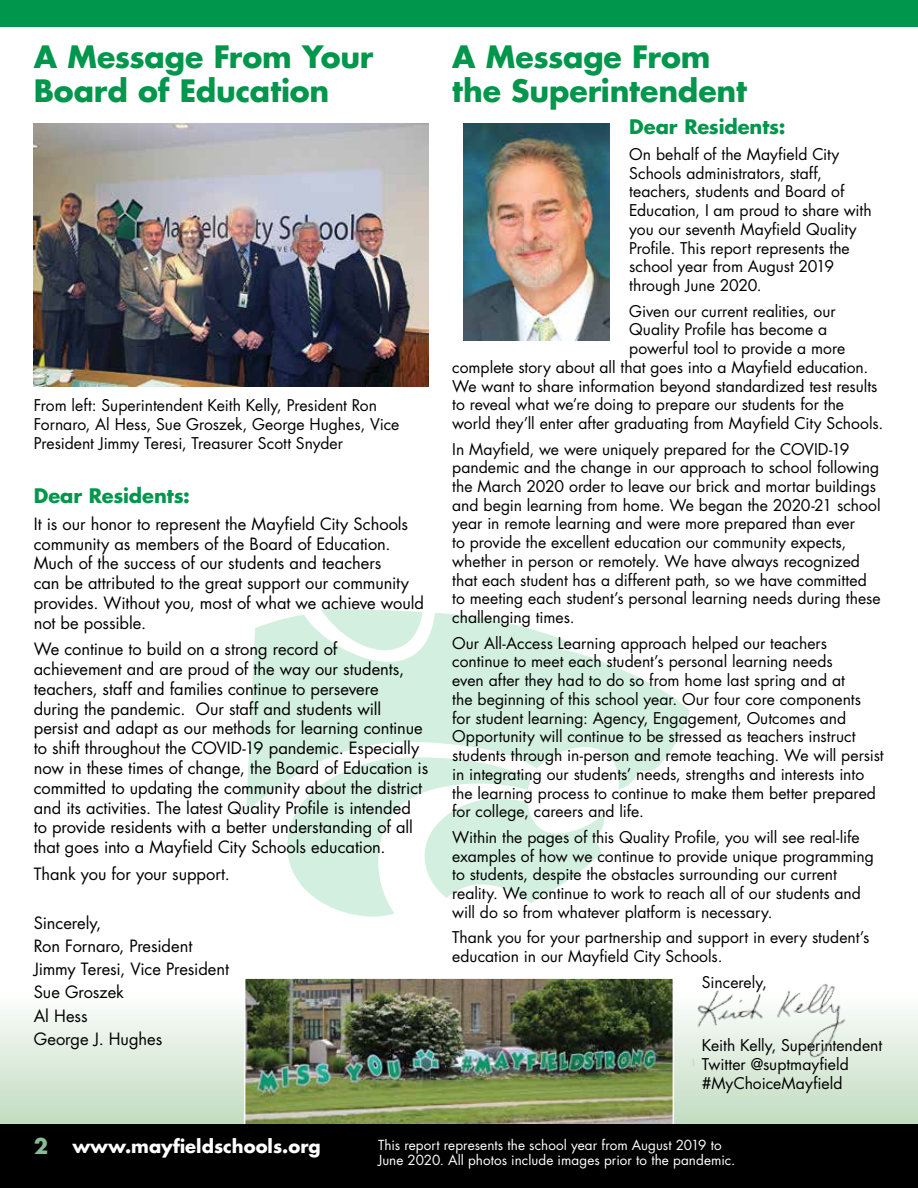
<style>
.page{position:relative;width:918px;height:1188px;background:#fff}
.page>*{position:absolute;margin:0;border:0;box-sizing:border-box;transform-origin:0 0}
.t1{font:700 30px/34.5px "Futura LT Pro";letter-spacing:-.005em;color:#00964c}
.t2{font:700 19.5px "Futura LT Pro";letter-spacing:-.01em;color:#00964c}
.t3{font:700 18px "Futura LT Pro";color:#fff}
.t4{font:16.5px/19.8px "Futura LT Pro";letter-spacing:-.005em;color:#000}
.t5{font:15.75px/18.8px "Futura LT Pro";color:#000}
.t6{font:13.5px/15px "Futura LT Pro";letter-spacing:.005em;color:#fff}
.s1{font-size:21px;color:#85bd96}
</style>
<div class="page">
<div style="left:0;top:995px;width:918px;height:129px;background:linear-gradient(to bottom,#fdfdfc,#c1dcc0)"></div>
<img style="left:247px;top:980px;width:424px;height:144px">
<div style="left:244px;top:977px;width:430px;height:177px;border:2px solid #fff"></div>
<img style="left:463px;top:124px;width:146px;height:217px">
<svg style="left:246px;top:613px;width:444px;height:198px;fill:#d3efe0"></svg>
<svg style="left:321px;top:609px;width:101px;height:59px"></svg>
<svg style="left:286px;top:756px;width:321px;height:161px"></svg>
<img style="left:690px;top:984px;width:164px;height:82px">
<div style="left:0;top:0;width:918px;height:27px;background:#00964c"></div>
<div style="left:0;top:1124px;width:918px;height:64px;background:#000"></div>
<img style="left:34px;top:124px;width:394px;height:263px">
<h1 class="t1" style="left:34px;top:39px;width:341px">A Message From Your<br>Board of Education</h1>
<h1 class="t1" style="left:452px;top:39px;width:296px">A Message From the Superintendent</h1>
<p class="t5" style="left:34px;top:396px;width:367px">From left: Superintendent Keith Kelly, President Ron<br>Fornaro, Al Hess, Sue Groszek, George Hughes, Vice<br>President Jimmy Teresi, Treasurer Scott Snyder</p>
<p class="t2" style="left:34px;top:481px;width:158px">Dear Residents:</p>
<p class="t4" style="left:34px;top:514px;width:392px">It is our honor to represent the Mayfield City Schools community as members of the Board of Education.<br>Much of the success of our students and teachers<br>can be attributed to the great support our community provides. Without you, most of what we achieve would not be possible.</p>
<p class="t4" style="left:34px;top:639px;width:396px">We continue to build on a strong record of achievement and are proud of the way our students, teachers, staff and families continue to persevere<br>during the pandemic. Our staff and students will persist and adapt as our methods for learning continue to shift throughout the COVID-19 pandemic. Especially now in these times of change, the Board of Education is committed to updating the community about the district and its activities. The latest Quality Profile is intended to provide residents with a better understanding of all that goes into a Mayfield City Schools education.</p>
<p class="t4" style="left:34px;top:864px;width:198px">Thank you for your support.</p>
<p class="t4" style="left:34px;top:912px;width:197px;line-height:23.1px">Sincerely,<br>Ron Fornaro, President<br>Jimmy Teresi, Vice President<br>Sue Groszek<br>Al Hess<br>George J. Hughes</p>
<p class="t2" style="left:629px;top:112px;width:158px">Dear Residents:</p>
<p class="t5" style="left:629px;top:145px;width:244px">On behalf of the Mayfield City<br>Schools administrators, staff, teachers, students and Board of<br>Education, I am proud to share with you our seventh Mayfield Quality<br>Profile. This report represents the school year from August 2019 through June 2020.</p>
<p class="t5" style="left:629px;top:301px;width:208px">Given our current realities, our</p>
<p class="t5" style="left:629px;top:320px;width:200px">Quality Profile has become a</p>
<p class="t5" style="left:629px;top:339px;width:217px">powerful tool to provide a more</p>
<p class="t5" style="left:452px;top:357px;width:418px">complete story about all that goes into a Mayfield education.</p>
<p class="t5" style="left:452px;top:376px;width:427px">We want to share information beyond standardized test results</p>
<p class="t5" style="left:452px;top:395px;width:393px">to reveal what we’re doing to prepare our students for the</p>
<p class="t5" style="left:452px;top:414px;width:433px">world they’ll enter after graduating from Mayfield City Schools.</p>
<p class="t5" style="left:452px;top:439px;width:430px">In Mayfield, we were uniquely prepared for the COVID-19 pandemic and the change in our approach to school following the March 2020 order to leave our brick and mortar buildings and begin learning from home. We began the 2020-21 school year in remote learning and were more prepared than ever<br>to provide the excellent education our community expects, whether in person or remotely. We have always recognized that each student has a different path, so we have committed to meeting each student’s personal learning needs during these challenging times.</p>
<p class="t5" style="left:452px;top:633px;width:433px">Our All-Access Learning approach helped our teachers continue to meet each student’s personal learning needs<br>even after they had to do so from home last spring and at<br>the beginning of this school year. Our four core components<br>for student learning: Agency, Engagement, Outcomes and Opportunity will continue to be stressed as teachers instruct students through in-person and remote teaching. We will persist in integrating our students’ needs, strengths and interests into the learning process to continue to make them better prepared for college, careers and life.</p>
<p class="t5" style="left:452px;top:828px;width:423px">Within the pages of this Quality Profile, you will see real-life examples of how we continue to provide unique programming to students, despite the obstacles surrounding our current reality. We continue to work to reach all of our students and will do so from whatever platform is necessary.</p>
<p class="t5" style="left:452px;top:928px;width:419px">Thank you for your partnership and support in every student’s education in our Mayfield City Schools.</p>
<p class="t5" style="left:702px;top:972px;width:66px">Sincerely,</p>
<p class="t5" style="left:702px;top:1036px;width:182px">Keith Kelly, Superintendent<br>Twitter @suptmayfield #MyChoiceMayfield</p>
<p class="t3" style="left:34px;top:1133px;width:288px"><span class="s1">2</span> www.mayfieldschools.org</p>
<p class="t6" style="left:378px;top:1137px;width:359px">This report represents the school year from August 2019 to<br>June 2020. All photos include images prior to the pandemic.</p>
</div>
